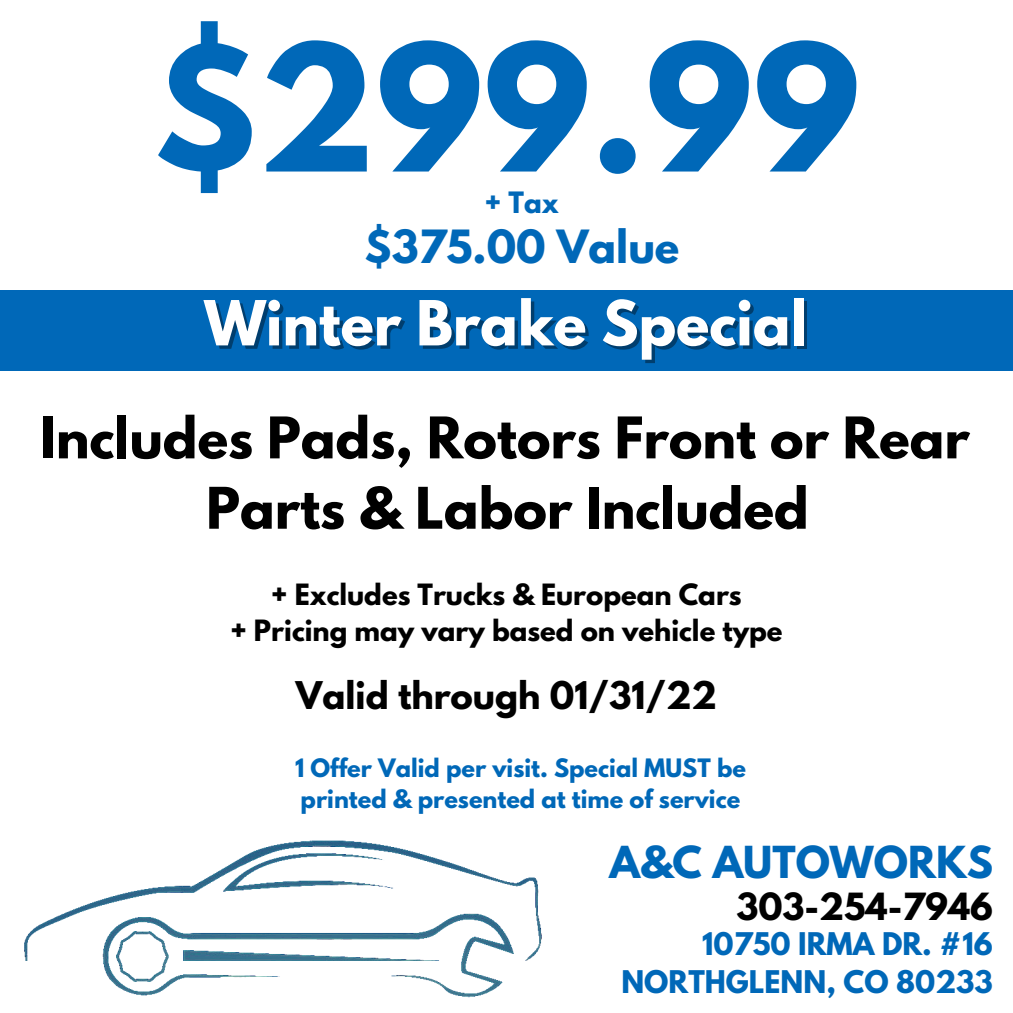
<style>
.page{position:relative;width:1013px;height:1013px;background:#fff}
.page>*{position:absolute;margin:0;border:0;box-sizing:border-box;transform-origin:0 0}
.t1{font:700 156px "League Spartan";color:#0068b8}
.t2{font:700 55px "League Spartan";color:#fff}
.t3{font:700 50.75px "League Spartan";color:#000}
.t4{font:700 40.5px "League Spartan";color:#0068b8}
.t5{font:700 39px "League Spartan";color:#0068b8}
.t6{font:700 33.75px "League Spartan";color:#000}
.t7{font:700 33.12px "League Spartan";color:#000}
.t8{font:700 27.62px/38.5px "League Spartan";color:#0068b8;text-align:right}
.t9{font:700 26.12px "League Spartan";color:#0068b8}
.t10{font:700 26px "League Spartan";color:#000}
.t11{font:700 22.5px/31px "League Spartan";color:#0068b8}
</style>
<div class="page">
<img style="left:24px;top:840px;width:518px;height:158px">
<div style="left:0;top:290px;width:1012px;height:80px;background:#0068b8"></div>
<p class="t1" style="left:153px;top:31px;width:708px">$299.99</p>
<p class="t9" style="left:485px;top:189px;width:76px">+ Tax</p>
<p class="t4" style="left:364px;top:226px;width:316px">$375.00 Value</p>
<p class="t2" style="left:204px;top:296px;width:604px">Winter Brake Special</p>
<p class="t3" style="left:40px;top:412px;width:931px">Includes Pads, Rotors Front or Rear</p>
<p class="t3" style="left:206px;top:483px;width:604px">Parts &amp; Labor Included</p>
<p class="t10" style="left:271px;top:582px;width:472px">+ Excludes Trucks &amp; European Cars</p>
<p class="t10" style="left:230px;top:617px;width:553px">+ Pricing may vary based on vehicle type</p>
<p class="t6" style="left:296px;top:678px;width:423px">Valid through 01/31/22</p>
<p class="t11" style="left:295px;top:755px;width:452px">1 Offer Valid per visit. Special MUST be printed &amp; presented at time of service</p>
<p class="t5" style="left:609px;top:843px;width:385px">A&amp;C AUTOWORKS</p>
<p class="t7" style="left:736px;top:890px;width:258px">303-254-7946</p>
<p class="t8" style="left:621px;top:927px;width:373px">10750 IRMA DR. #16<br>NORTHGLENN, CO 80233</p>
</div>
